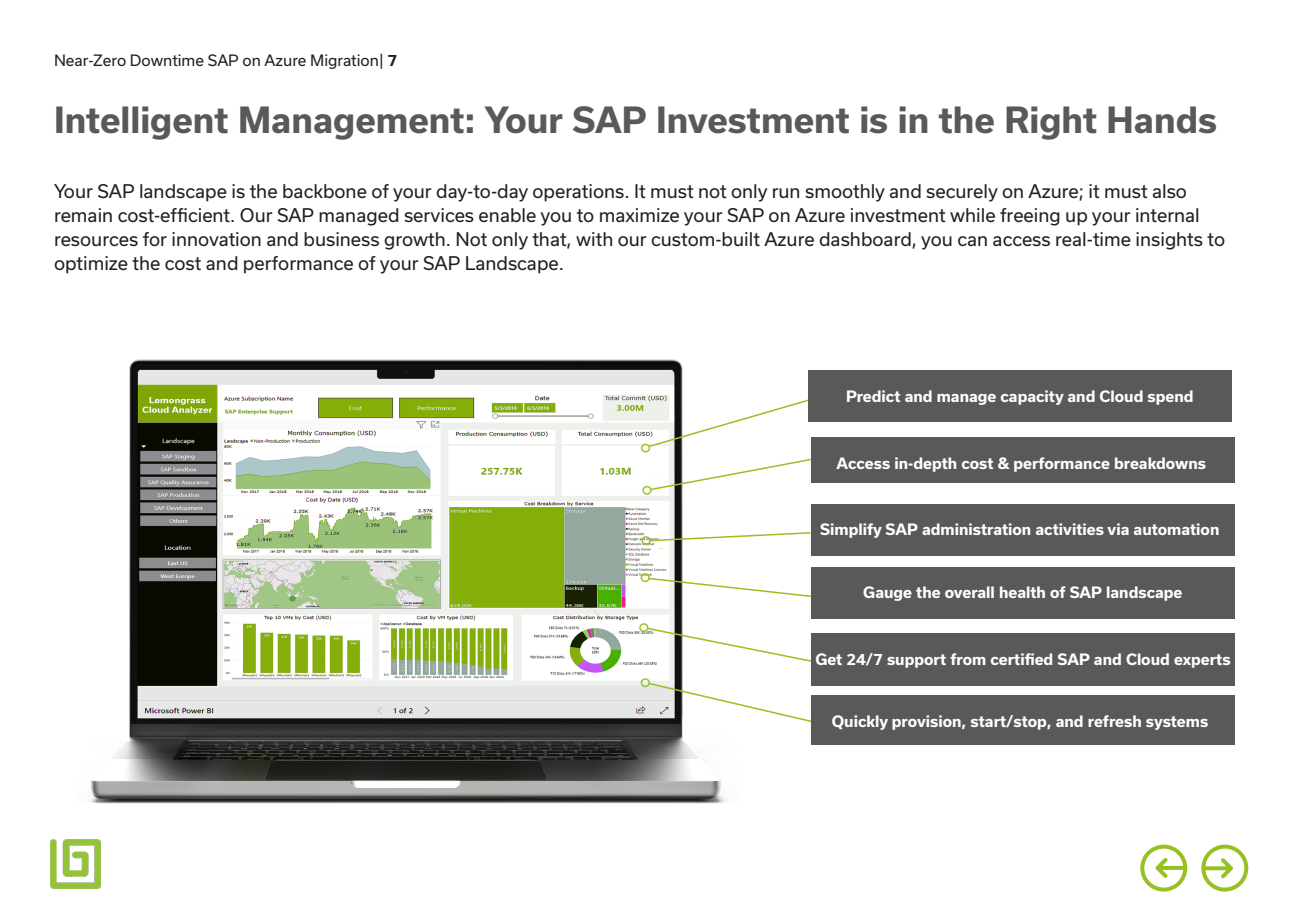
<style>
.page{position:relative;width:1296px;height:918px;background:#fff}
.page>*{position:absolute;margin:0;border:0;box-sizing:border-box;transform-origin:0 0}
.Paragraph_Header{font:700 34.5px "Usual";color:#595959}
.Regular_Paragraph{font:18px/24px "Usual";color:#231f20}
.Paragraph_Style_1{font:700 15px "Usual";color:#fff}
.t1{font:15px "Usual";color:#231f20}
.s1{font-weight:700}
</style>
<div class="page">
<img style="left:51px;top:839px;width:49px;height:50px">
<svg style="left:1201px;top:844px;width:48px;height:48px"></svg>
<svg style="left:1140px;top:844px;width:48px;height:48px"></svg>
<img style="left:76px;top:359px;width:650px;height:507px">
<svg style="left:647px;top:397px;width:166px;height:51px"></svg>
<svg style="left:649px;top:458px;width:162px;height:33px"></svg>
<svg style="left:648px;top:531px;width:163px;height:11px"></svg>
<svg style="left:647px;top:577px;width:164px;height:21px"></svg>
<svg style="left:645px;top:627px;width:166px;height:37px"></svg>
<svg style="left:647px;top:682px;width:167px;height:42px"></svg>
<div style="left:808px;top:370px;width:424px;height:52px;background:#595959"></div>
<div style="left:811px;top:438px;width:424px;height:45px;background:#595959"></div>
<div style="left:811px;top:504px;width:424px;height:51px;background:#595959"></div>
<div style="left:811px;top:567px;width:424px;height:52px;background:#595959"></div>
<div style="left:811px;top:633px;width:424px;height:52px;background:#595959"></div>
<div style="left:811px;top:696px;width:424px;height:49px;background:#595959"></div>
<div style="left:641px;top:444px;width:9px;height:9px;border:2px solid #96c121;border-radius:50%"></div>
<div style="left:642px;top:486px;width:10px;height:9px;border:2px solid #96c121;border-radius:50%"></div>
<div style="left:641px;top:536px;width:10px;height:9px;border:2px solid #96c121;border-radius:50%"></div>
<div style="left:641px;top:573px;width:9px;height:9px;border:2px solid #96c121;border-radius:50%"></div>
<div style="left:639px;top:623px;width:9px;height:9px;border:2px solid #96c121;border-radius:50%"></div>
<div style="left:641px;top:678px;width:9px;height:9px;border:2px solid #96c121;border-radius:50%"></div>
<p class="t1" style="left:54px;top:52px;width:345px">Near-Zero Downtime SAP on Azure Migration| <span class="s1">7</span></p>
<p class="Paragraph_Header" style="left:54px;top:100px;width:1165px">Intelligent Management: Your SAP Investment is in the Right Hands</p>
<p class="Regular_Paragraph" style="left:54px;top:180px;width:1173px">Your SAP landscape is the backbone of your day-to-day operations. It must not only run smoothly and securely on Azure; it must also remain cost-efficient. Our SAP managed services enable you to maximize your SAP on Azure investment while freeing up your internal resources for innovation and business growth. Not only that, with our custom-built Azure dashboard, you can access real-time insights to optimize the cost and performance of your SAP Landscape.</p>
<p class="Paragraph_Style_1" style="left:846px;top:388px;width:349px">Predict and manage capacity and Cloud spend</p>
<p class="Paragraph_Style_1" style="left:837px;top:455px;width:371px">Access in-depth cost &amp; performance breakdowns</p>
<p class="Paragraph_Style_1" style="left:820px;top:521px;width:401px">Simplify SAP administration activities via automation</p>
<p class="Paragraph_Style_1" style="left:863px;top:584px;width:321px">Gauge the overall health of SAP landscape</p>
<p class="Paragraph_Style_1" style="left:815px;top:650px;width:417px">Get 24/7 support from certified SAP and Cloud experts</p>
<p class="Paragraph_Style_1" style="left:832px;top:713px;width:378px">Quickly provision, start/stop, and refresh systems</p>
</div>
